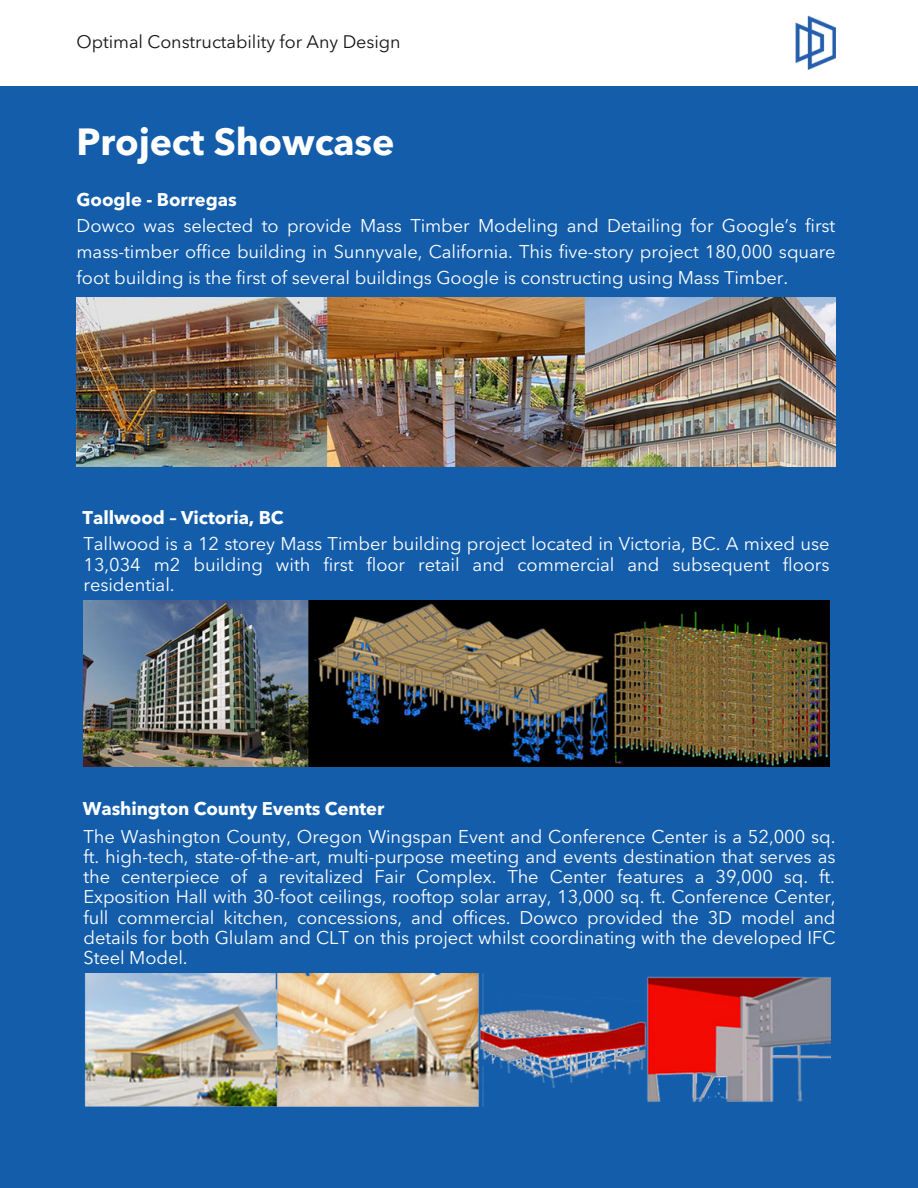
<style>
.page{position:relative;width:918px;height:1188px;background:#fff}
.page>*{position:absolute;margin:0;border:0;box-sizing:border-box;transform-origin:0 0}
.t1{font:700 37.5px "Avenir Next World";letter-spacing:-.005em;color:#fff}
.t2{font:18.3px/20.2px "Avenir Next World";letter-spacing:-.005em;color:#fff;text-align:justify}
.t3{font:700 18.3px "Avenir Next World";letter-spacing:-.005em;color:#fff}
.t4{font:18px "Avenir Next World";letter-spacing:-.005em;color:#171615}
</style>
<div class="page">
<div style="left:0;top:86px;width:918px;height:1102px;background:#135dab"></div>
<img style="left:796px;top:15px;width:40px;height:55px">
<img style="left:77px;top:297px;width:759px;height:170px">
<img style="left:84px;top:600px;width:746px;height:167px">
<img style="left:84px;top:973px;width:747px;height:133px">
<p class="t4" style="left:77px;top:32px;width:325px">Optimal Constructability for Any Design</p>
<h1 class="t1" style="left:77px;top:120px;width:319px">Project Showcase</h1>
<p class="t3" style="left:77px;top:189px;width:162px">Google - Borregas</p>
<p class="t2" style="left:77px;top:213px;width:761px;line-height:25.8px">Dowco was selected to provide Mass Timber Modeling and Detailing for Google’s first mass-timber office building in Sunnyvale, California. This five-story project 180,000 square foot building is the first of several buildings Google is constructing using Mass Timber.</p>
<p class="t3" style="left:83px;top:507px;width:203px">Tallwood – Victoria, BC</p>
<p class="t2" style="left:84px;top:534px;width:748px">Tallwood is a 12 storey Mass Timber building project located in Victoria, BC. A mixed use 13,034 m2 building with first floor retail and commercial and subsequent floors residential.</p>
<p class="t3" style="left:83px;top:798px;width:303px">Washington County Events Center</p>
<p class="t2" style="left:84px;top:826px;width:754px">The Washington County, Oregon Wingspan Event and Conference Center is a 52,000 sq. ft. high-tech, state-of-the-art, multi-purpose meeting and events destination that serves as the centerpiece of a revitalized Fair Complex. The Center features a 39,000 sq. ft.<br>Exposition Hall with 30-foot ceilings, rooftop solar array, 13,000 sq. ft. Conference Center, full commercial kitchen, concessions, and offices. Dowco provided the 3D model and details for both Glulam and CLT on this project whilst coordinating with the developed IFC Steel Model.</p>
</div>
